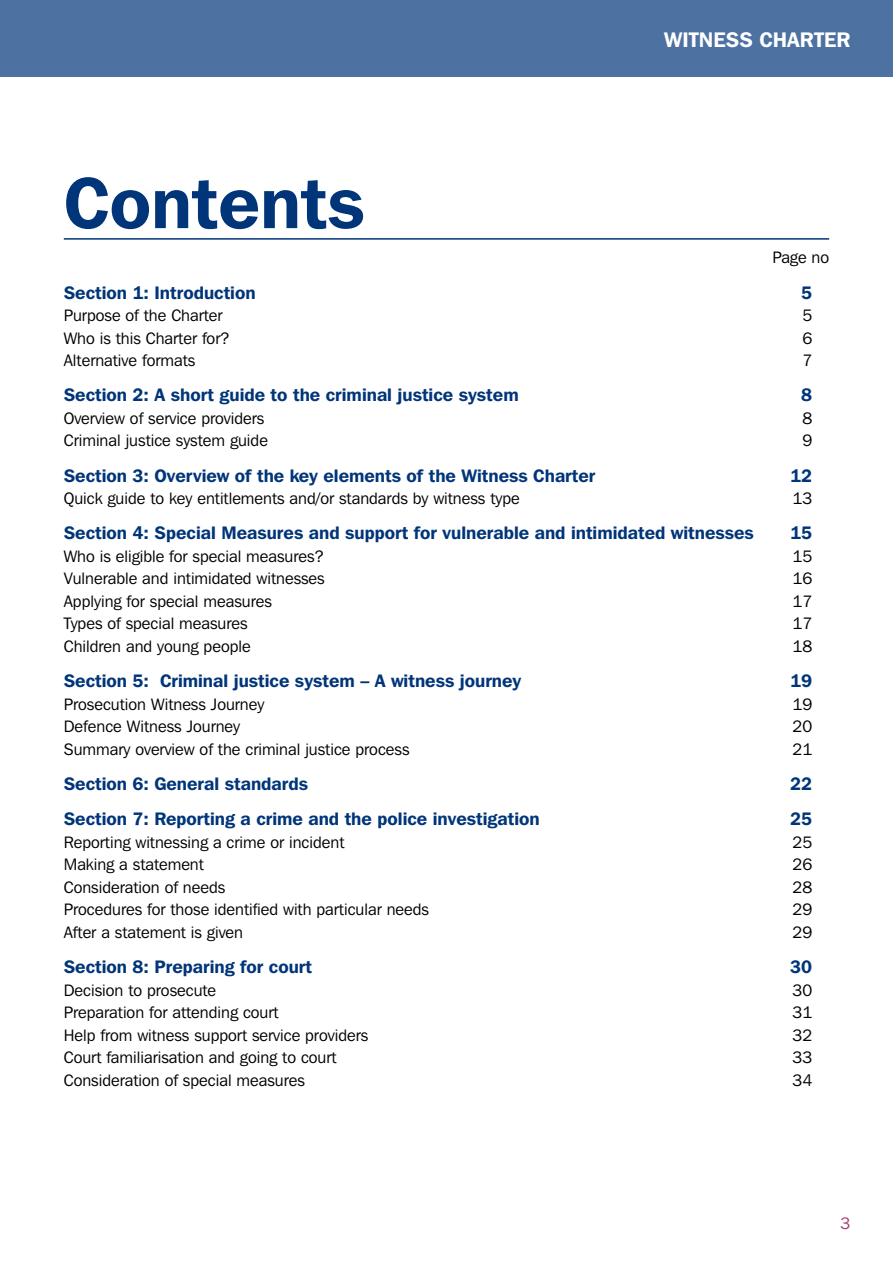
<style>
.page{position:relative;width:893px;height:1263px;background:#fff}
.page>*{position:absolute;margin:0;border:0;box-sizing:border-box;transform-origin:0 0}
.t1{font:600 72px "Franklin Gothic IT Cby BT";color:#003579}
.t2{font:600 21px "Franklin Gothic IT Cby BT";color:#fff}
.t3{font:600 18px "Franklin Gothic IT Cby BT";color:#003579}
.t4{font:16.5px "Franklin Gothic IT Cby BT";color:#000}
.t5{font:16.5px "Franklin Gothic IT Cby BT";color:#a63d76}
</style>
<div class="page">
<div style="left:0;top:0;width:893px;height:77px;background:#4d72a2"></div>
<hr style="left:64px;top:238px;width:765px;height:2px;background:#003579">
<h1 class="t1" style="left:64px;top:158px;width:303px">Contents</h1>
<p class="t2" style="left:664px;top:26px;width:188px">WITNESS CHARTER</p>
<p class="t4" style="left:772px;top:247px;width:58px">Page no</p>
<p class="t3" style="left:64px;top:281px;width:193px">Section 1: Introduction</p>
<p class="t3" style="left:801px;top:281px;width:12px">5</p>
<p class="t4" style="left:64px;top:305px;width:160px">Purpose of the Charter</p>
<p class="t4" style="left:802px;top:305px;width:11px">5</p>
<p class="t4" style="left:64px;top:328px;width:167px">Who is this Charter for?</p>
<p class="t4" style="left:802px;top:328px;width:11px">6</p>
<p class="t4" style="left:64px;top:350px;width:133px">Alternative formats</p>
<p class="t4" style="left:802px;top:350px;width:11px">7</p>
<p class="t3" style="left:64px;top:384px;width:456px">Section 2: A short guide to the criminal justice system</p>
<p class="t3" style="left:801px;top:384px;width:12px">8</p>
<p class="t4" style="left:64px;top:408px;width:202px">Overview of service providers</p>
<p class="t4" style="left:802px;top:408px;width:11px">8</p>
<p class="t4" style="left:64px;top:430px;width:206px">Criminal justice system guide</p>
<p class="t4" style="left:802px;top:430px;width:11px">9</p>
<p class="t3" style="left:64px;top:464px;width:533px">Section 3: Overview of the key elements of the Witness Charter</p>
<p class="t3" style="left:790px;top:464px;width:23px">12</p>
<p class="t4" style="left:64px;top:488px;width:457px">Quick guide to key entitlements and/or standards by witness type</p>
<p class="t4" style="left:792px;top:488px;width:21px">13</p>
<p class="t3" style="left:64px;top:522px;width:692px">Section 4: Special Measures and support for vulnerable and intimidated witnesses</p>
<p class="t3" style="left:790px;top:522px;width:23px">15</p>
<p class="t4" style="left:64px;top:546px;width:262px">Who is eligible for special measures?</p>
<p class="t4" style="left:792px;top:546px;width:21px">15</p>
<p class="t4" style="left:64px;top:568px;width:262px">Vulnerable and intimidated witnesses</p>
<p class="t4" style="left:792px;top:568px;width:21px">16</p>
<p class="t4" style="left:64px;top:591px;width:210px">Applying for special measures</p>
<p class="t4" style="left:792px;top:591px;width:21px">17</p>
<p class="t4" style="left:64px;top:613px;width:185px">Types of special measures</p>
<p class="t4" style="left:792px;top:613px;width:21px">17</p>
<p class="t4" style="left:64px;top:636px;width:188px">Children and young people</p>
<p class="t4" style="left:792px;top:636px;width:21px">18</p>
<p class="t3" style="left:64px;top:670px;width:459px">Section 5: Criminal justice system – A witness journey</p>
<p class="t3" style="left:790px;top:670px;width:23px">19</p>
<p class="t4" style="left:64px;top:694px;width:202px">Prosecution Witness Journey</p>
<p class="t4" style="left:792px;top:694px;width:21px">19</p>
<p class="t4" style="left:64px;top:716px;width:178px">Defence Witness Journey</p>
<p class="t4" style="left:792px;top:716px;width:21px">20</p>
<p class="t4" style="left:64px;top:739px;width:347px">Summary overview of the criminal justice process</p>
<p class="t4" style="left:792px;top:739px;width:21px">21</p>
<p class="t3" style="left:64px;top:772px;width:246px">Section 6: General standards</p>
<p class="t3" style="left:790px;top:772px;width:23px">22</p>
<p class="t3" style="left:64px;top:808px;width:478px">Section 7: Reporting a crime and the police investigation</p>
<p class="t3" style="left:790px;top:808px;width:23px">25</p>
<p class="t4" style="left:64px;top:832px;width:282px">Reporting witnessing a crime or incident</p>
<p class="t4" style="left:792px;top:832px;width:21px">25</p>
<p class="t4" style="left:64px;top:854px;width:142px">Making a statement</p>
<p class="t4" style="left:792px;top:854px;width:21px">26</p>
<p class="t4" style="left:64px;top:877px;width:163px">Consideration of needs</p>
<p class="t4" style="left:792px;top:877px;width:21px">28</p>
<p class="t4" style="left:64px;top:899px;width:367px">Procedures for those identified with particular needs</p>
<p class="t4" style="left:792px;top:899px;width:21px">29</p>
<p class="t4" style="left:64px;top:922px;width:181px">After a statement is given</p>
<p class="t4" style="left:792px;top:922px;width:21px">29</p>
<p class="t3" style="left:64px;top:955px;width:250px">Section 8: Preparing for court</p>
<p class="t3" style="left:790px;top:955px;width:23px">30</p>
<p class="t4" style="left:64px;top:980px;width:154px">Decision to prosecute</p>
<p class="t4" style="left:792px;top:980px;width:21px">30</p>
<p class="t4" style="left:64px;top:1002px;width:216px">Preparation for attending court</p>
<p class="t4" style="left:792px;top:1002px;width:21px">31</p>
<p class="t4" style="left:64px;top:1025px;width:306px">Help from witness support service providers</p>
<p class="t4" style="left:792px;top:1025px;width:21px">32</p>
<p class="t4" style="left:64px;top:1047px;width:274px">Court familiarisation and going to court</p>
<p class="t4" style="left:792px;top:1047px;width:21px">33</p>
<p class="t4" style="left:64px;top:1070px;width:243px">Consideration of special measures</p>
<p class="t4" style="left:792px;top:1070px;width:21px">34</p>
<p class="t5" style="left:841px;top:1213px;width:11px">3</p>
</div>
